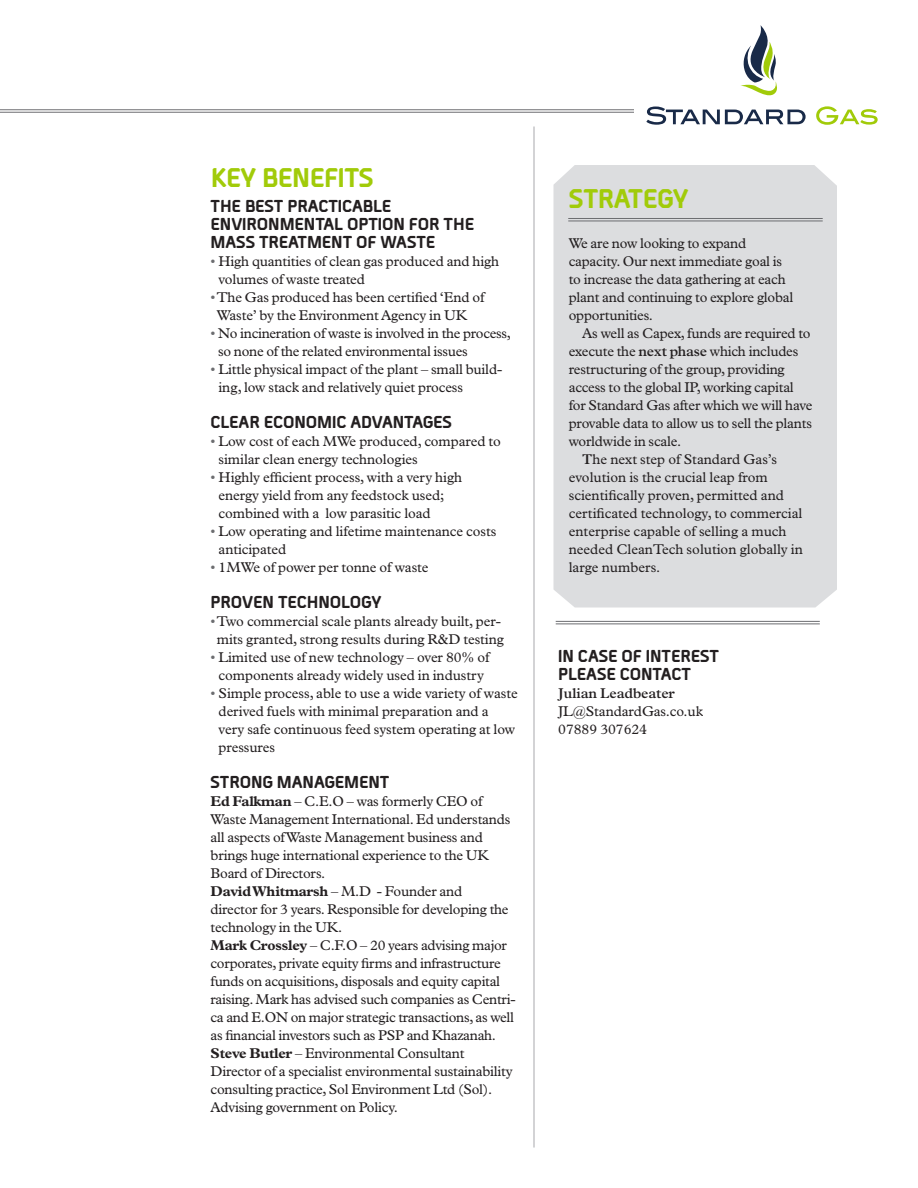
<style>
.page{position:relative;width:918px;height:1188px;background:#fff}
.page>*{position:absolute;margin:0;border:0;box-sizing:border-box;transform-origin:0 0}
.t1{font:800 27px "Borda";letter-spacing:-.015em;color:#a1cb09}
.t2{font:800 17.25px/18px "Borda";letter-spacing:-.005em;color:#231f20}
.Body_Indent{font:14.25px/18px "Plantin Std";letter-spacing:-.015em;color:#231f20}
.t3{font:600 14.25px "Plantin Std";letter-spacing:-.005em;color:#231f20}
.s1{color:#6c6d70}
.s2{font-weight:700}
.s3{font-weight:600}
</style>
<div class="page">
<div style="left:554px;top:165px;width:283px;height:443px;background:#dcdddf"></div>
<hr style="left:534px;top:127px;width:1px;height:1021px;background:#a8a9ad">
<hr style="left:568px;top:221px;width:255px;height:1px;background:#6c6d70">
<hr style="left:568px;top:218px;width:255px;height:1px;background:#6c6d70">
<hr style="left:556px;top:624px;width:264px;height:1px;background:#6c6d70">
<hr style="left:556px;top:621px;width:264px;height:1px;background:#6c6d70">
<hr style="left:0;top:112px;width:635px;height:1px;background:#6c6d70">
<hr style="left:0;top:109px;width:636px;height:1px;background:#6c6d70">
<svg style="left:740px;top:25px;width:37px;height:71px"></svg>
<svg style="left:646px;top:107px;width:160px;height:18px"></svg>
<svg style="left:816px;top:106px;width:62px;height:19px"></svg>
<p class="t1" style="left:211px;top:157px;width:164px">KEY BENEFITS</p>
<p class="t2" style="left:211px;top:195px;width:265px">THE BEST PRACTICABLE<br>ENVIRONMENTAL OPTION FOR THE<br>MASS TREATMENT OF WASTE</p>
<p class="Body_Indent" style="left:218px;top:252px;width:282px;text-indent:-8px"><span class="s1">•</span> High quantities of clean gas produced and high volumes of waste treated</p>
<p class="Body_Indent" style="left:217px;top:288px;width:269px;text-indent:-6px"><span class="s1">•</span>The Gas produced has been certified ‘End of<br>Waste’ by the Environment Agency in UK</p>
<p class="Body_Indent" style="left:218px;top:324px;width:294px;text-indent:-8px"><span class="s1">•</span> No incineration of waste is involved in the process, so none of the related environmental issues</p>
<p class="Body_Indent" style="left:219px;top:360px;width:285px;text-indent:-8px"><span class="s1">•</span> Little physical impact of the plant – small build&shy;ing, low stack and relatively quiet process</p>
<p class="t2" style="left:211px;top:411px;width:243px">CLEAR ECONOMIC ADVANTAGES</p>
<p class="Body_Indent" style="left:219px;top:432px;width:284px;text-indent:-8px"><span class="s1">•</span> Low cost of each MWe produced, compared to similar clean energy technologies</p>
<p class="Body_Indent" style="left:219px;top:468px;width:245px;text-indent:-8px"><span class="s1">•</span> Highly efficient process, with a very high energy yield from any feedstock used; combined with a low parasitic load</p>
<p class="Body_Indent" style="left:219px;top:522px;width:279px;text-indent:-8px"><span class="s1">•</span> Low operating and lifetime maintenance costs anticipated</p>
<p class="Body_Indent" style="left:211px;top:558px;width:219px"><span class="s1">•</span> 1MWe of power per tonne of waste</p>
<p class="t2" style="left:211px;top:591px;width:172px">PROVEN TECHNOLOGY</p>
<p class="Body_Indent" style="left:211px;top:612px;width:295px;text-align:center"><span class="s1">•</span>Two commercial scale plants already built, per&shy;mits granted, strong results during R&amp;D testing</p>
<p class="Body_Indent" style="left:211px;top:648px;width:281px;text-align:center"><span class="s1">•</span> Limited use of new technology – over 80% of components already widely used in industry</p>
<p class="Body_Indent" style="left:219px;top:684px;width:301px;text-indent:-8px"><span class="s1">•</span> Simple process, able to use a wide variety of waste derived fuels with minimal preparation and a very safe continuous feed system operating at low pressures</p>
<p class="t2" style="left:211px;top:771px;width:180px">STRONG MANAGEMENT</p>
<p class="Body_Indent" style="left:211px;top:792px;width:301px"><span class="s2">Ed Falkman</span> – C.E.O – was formerly CEO of Waste Management International. Ed understands all aspects of Waste Management business and brings huge international experience to the UK Board of Directors.</p>
<p class="Body_Indent" style="left:211px;top:882px;width:300px"><span class="s2">David Whitmarsh</span> – M.D - Founder and director for 3 years. Responsible for developing the technology in the UK.</p>
<p class="Body_Indent" style="left:211px;top:936px;width:307px"><span class="s2">Mark Crossley</span> – C.F.O – 20 years advising major corporates, private equity firms and infrastructure funds on acquisitions, disposals and equity capital raising. Mark has advised such companies as Centri&shy;ca and E.ON on major strategic transactions, as well as financial investors such as PSP and Khazanah.</p>
<p class="Body_Indent" style="left:211px;top:1044px;width:304px"><span class="s2">Steve Butler</span> – Environmental Consultant Director of a specialist environmental sustainability consulting practice, Sol Environment Ltd (Sol).<br>Advising government on Policy.</p>
<p class="t1" style="left:569px;top:178px;width:121px">STRATEGY</p>
<p class="Body_Indent" style="left:569px;top:234px;width:226px">We are now looking to expand capacity. Our next immediate goal is to increase the data gathering at each plant and continuing to explore global opportunities.</p>
<p class="Body_Indent" style="left:569px;top:324px;width:245px;text-indent:14px">As well as Capex, funds are required to execute the <span class="s3">next phase</span> which includes restructuring of the group, providing access to the global IP, working capital for Standard Gas after which we will have provable data to allow us to sell the plants worldwide in scale.</p>
<p class="Body_Indent" style="left:569px;top:450px;width:236px;text-indent:14px"><span class="s3">T</span>he next step of Standard Gas’s evolution is the crucial leap from scientifically proven, permitted and certificated technology, to commercial enterprise capable of selling a much needed CleanTech solution globally in large numbers.</p>
<p class="t2" style="left:558px;top:645px;width:162px">IN CASE OF INTEREST</p>
<p class="t2" style="left:558px;top:663px;width:134px">PLEASE CONTACT</p>
<p class="t3" style="left:558px;top:684px;width:118px">Julian Leadbeater</p>
<p class="Body_Indent" style="left:558px;top:702px;width:146px">JL@StandardGas.co.uk</p>
<p class="Body_Indent" style="left:558px;top:720px;width:90px">07889 307624</p>
</div>
